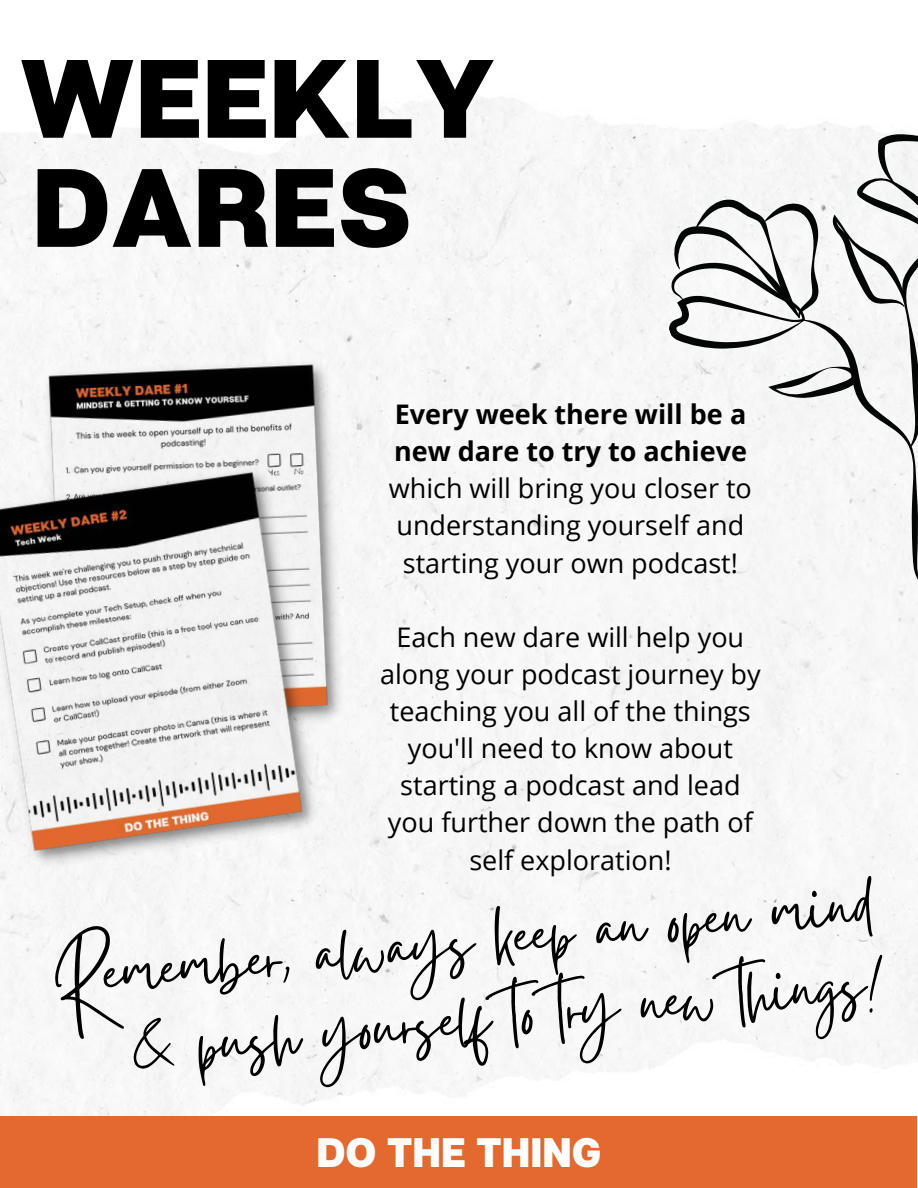
<style>
.page{position:relative;width:918px;height:1188px;background:#fff}
.page>*{position:absolute;margin:0;border:0;box-sizing:border-box;transform-origin:0 0}
.t1{font:800 111px "Articulat CF";color:#000}
.t2{font:84.3px/78.2px "Gistesy";color:#000;text-align:right}
.t3{font:800 41.1px "Articulat CF";color:#fff}
.t4{font:27px/37.2px "Open Sans";color:#000}
.t5{font:700 27px/37.2px "Open Sans";color:#000}
</style>
<div class="page">
<img style="left:0;top:97px;width:918px;height:1019px">
<div style="left:0;top:1116px;width:917px;height:72px;background:#e3692e"></div>
<svg style="left:651px;top:110px;width:267px;height:483px"></svg>
<img style="left:39px;top:353px;width:311px;height:389px">
<img style="left:0;top:458px;width:330px;height:419px">
<h1 class="t1" style="left:19px;top:29px;width:478px">WEEKLY</h1>
<h1 class="t1" style="left:32px;top:138px;width:381px">DARES</h1>
<p class="t5" style="left:394px;top:395px;width:354px">Every week there will be a new dare to try to achieve</p>
<p class="t4" style="left:389px;top:469px;width:365px">which will bring you closer to understanding yourself and starting your own podcast!</p>
<p class="t4" style="left:380px;top:618px;width:382px;text-align:center">Each new dare will help you along your podcast journey by teaching you all of the things you'll need to know about starting a podcast and lead you further down the path of self exploration!</p>
<h2 class="t2" style="left:47px;top:928px;width:827px;rotate:-5deg">Remember, always keep an open mind &amp; push yourself to try new things!</h2>
<h3 class="t3" style="left:316px;top:1127px;width:287px">DO THE THING</h3>
</div>
